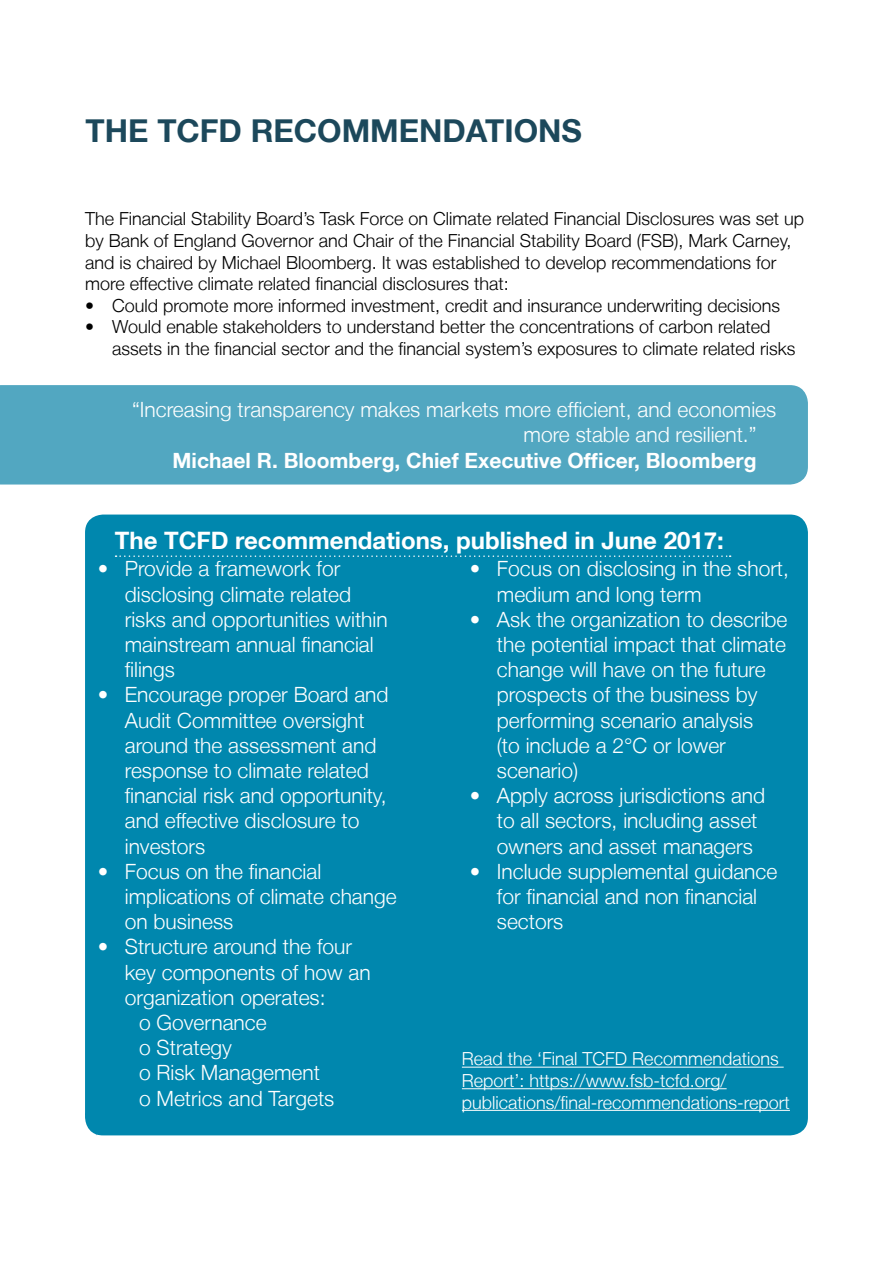
<style>
.page{position:relative;width:893px;height:1263px;background:#fff}
.page>*{position:absolute;margin:0;border:0;box-sizing:border-box;transform-origin:0 0}
.t1{font:700 31.5px "Helvetica Neue LT";color:#1c485b}
.t2{font:700 24px "Helvetica Neue LT";color:#fff}
.t3{font:300 21px/25.2px "Helvetica Neue LT";color:#fff}
.t4{font:700 21px "Helvetica Neue LT";color:#fff}
.t5{font:300 18px/21.6px "Helvetica Neue LT";color:#000}
.t6{font:300 18px/21.6px "Helvetica Neue LT";color:#fff}
</style>
<div class="page">
<svg style="left:85px;top:1121px;width:14px;height:14px"></svg>
<div style="left:85px;top:514px;width:723px;height:621px;background:#0087ae;border-radius:18px"></div>
<svg style="left:116px;top:555px;width:615px;height:2px"></svg>
<div style="left:0;top:385px;width:808px;height:99px;background:#52a7c1"></div>
<hr style="left:462px;top:1067px;width:322px;height:1px;background:#fff">
<hr style="left:462px;top:1088px;width:265px;height:1px;background:#fff">
<hr style="left:462px;top:1110px;width:328px;height:1px;background:#fff">
<h1 class="t1" style="left:86px;top:112px;width:498px">THE TCFD RECOMMENDATIONS</h1>
<p class="t5" style="left:85px;top:208px;width:721px">The Financial Stability Board’s Task Force on Climate related Financial Disclosures was set up by Bank of England Governor and Chair of the Financial Stability Board (FSB), Mark Carney, and is chaired by Michael Bloomberg. It was established to develop recommendations for more effective climate related financial disclosures that:</p>
<p class="t5" style="left:85px;top:294px;width:697px">• Could promote more informed investment, credit and insurance underwriting decisions</p>
<p class="t5" style="left:112px;top:316px;width:685px;text-indent:-27px">• Would enable stakeholders to understand better the concentrations of carbon related assets in the financial sector and the financial system’s exposures to climate related risks</p>
<p class="t3" style="left:523px;top:397px;width:254px;text-indent:-391px">“Increasing transparency makes markets more efficient, and economies more stable and resilient.”</p>
<p class="t4" style="left:173px;top:447px;width:585px">Michael R. Bloomberg, Chief Executive Officer, Bloomberg</p>
<p class="t2" style="left:115px;top:525px;width:610px">The TCFD recommendations, published in June 2017:</p>
<p class="t3" style="left:125px;top:556px;width:264px;text-indent:-27px">• Provide a framework for disclosing climate related risks and opportunities within mainstream annual financial filings</p>
<p class="t3" style="left:125px;top:682px;width:265px;text-indent:-27px">• Encourage proper Board and<br>Audit Committee oversight around the assessment and response to climate related financial risk and opportunity, and effective disclosure to investors</p>
<p class="t3" style="left:125px;top:858px;width:273px;text-indent:-27px">• Focus on the financial implications of climate change on business</p>
<p class="t3" style="left:98px;top:934px;width:256px">• Structure around the four</p>
<p class="t3" style="left:125px;top:959px;width:247px">key components of how an</p>
<p class="t3" style="left:125px;top:984px;width:202px">organization operates:</p>
<p class="t3" style="left:139px;top:1009px;width:129px">o Governance</p>
<p class="t3" style="left:139px;top:1035px;width:94px">o Strategy</p>
<p class="t3" style="left:139px;top:1060px;width:182px">o Risk Management</p>
<p class="t3" style="left:139px;top:1085px;width:197px">o Metrics and Targets</p>
<p class="t3" style="left:497px;top:556px;width:294px;text-indent:-27px">• Focus on disclosing in the short, medium and long term</p>
<p class="t3" style="left:497px;top:606px;width:292px;text-indent:-27px">• Ask the organization to describe the potential impact that climate change will have on the future prospects of the business by performing scenario analysis<br>(to include a 2°C or lower scenario)</p>
<p class="t3" style="left:497px;top:783px;width:270px;text-indent:-27px">• Apply across jurisdictions and to all sectors, including asset owners and asset managers</p>
<p class="t3" style="left:497px;top:858px;width:282px;text-indent:-27px">• Include supplemental guidance for financial and non financial sectors</p>
<p class="t6" style="left:462px;top:1048px;width:330px">Read the ‘Final TCFD Recommendations<br>Report’: https://www.fsb-tcfd.org/ publications/final-recommendations-report</p>
</div>
